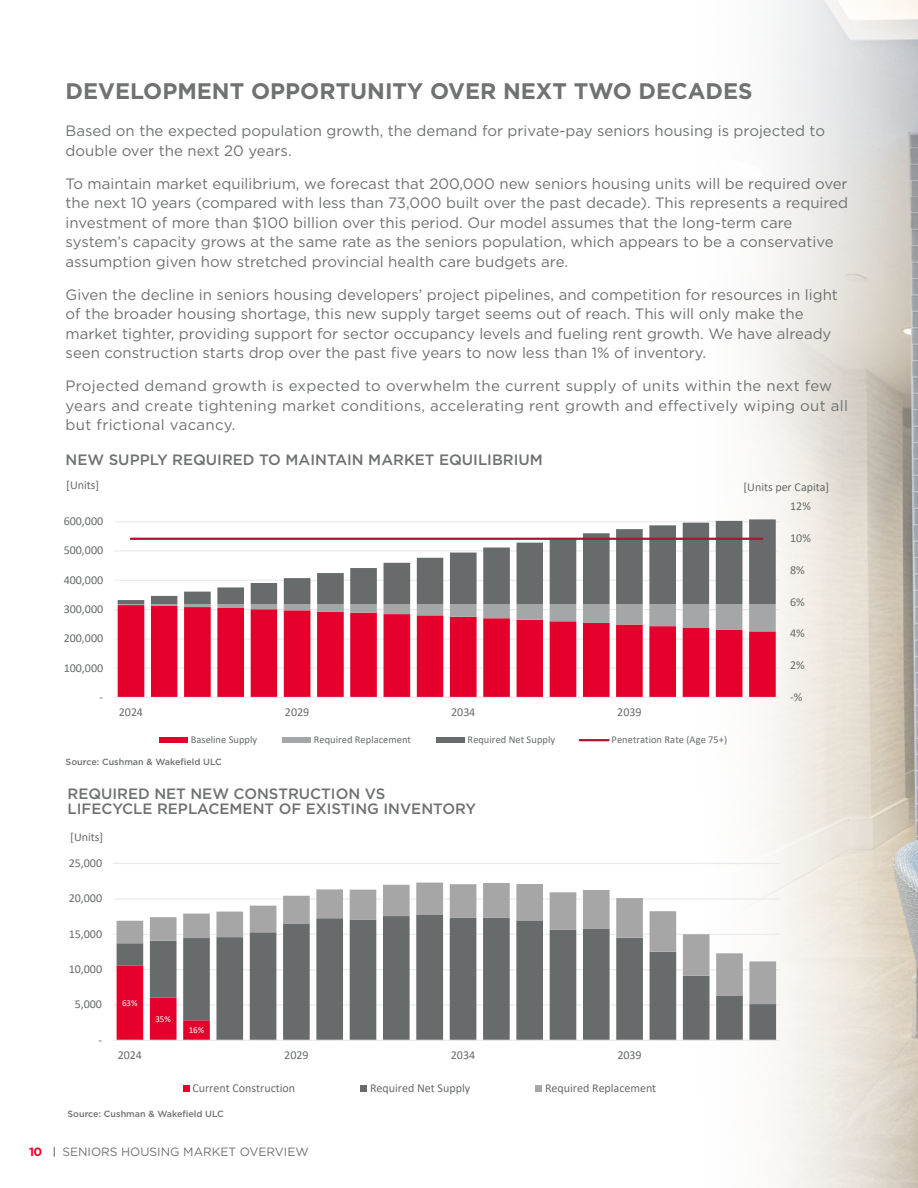
<style>
.page{position:relative;width:918px;height:1188px;background:#fff}
.page>*{position:absolute;margin:0;border:0;box-sizing:border-box;transform-origin:0 0}
.t1{font:700 22.5px "Gotham";color:#6f7271}
.Body{font:15px/19.5px "Gotham";color:#6f7271}
.Body-2{font:15px/19.5px "Gotham";letter-spacing:.02em;color:#6f7271}
.t2{font:500 15px/15px "Gotham";color:#6f7271}
.t3{font:12px "Calibri";color:#686b6b}
.t4{font:12px "Gotham";color:#6f7271}
.t5{font:700 12px "Gotham";color:#ef0027}
.t6{font:10.5px "Calibri";color:#686b6b}
.Body-3{font:500 9px "Gotham";color:#6f7271}
.t7{font:9px "Calibri";color:#fff}
.s1{font-style:inherit}
</style>
<div class="page">
<img style="left:535px;top:0;width:383px;height:1188px">
<hr style="left:114px;top:668px;width:665px;height:1px;background:#e8e9e9">
<hr style="left:114px;top:638px;width:665px;height:2px;background:#e8e9e9">
<hr style="left:114px;top:609px;width:665px;height:1px;background:#e8e9e9">
<hr style="left:114px;top:580px;width:665px;height:1px;background:#e8e9e9">
<hr style="left:114px;top:550px;width:665px;height:1px;background:#e8e9e9">
<hr style="left:114px;top:521px;width:665px;height:1px;background:#e8e9e9">
<svg style="left:118px;top:631px;width:658px;height:66px;fill:#e4002b"></svg>
<svg style="left:118px;top:604px;width:658px;height:27px"></svg>
<svg style="left:118px;top:519px;width:658px;height:85px"></svg>
<hr style="left:114px;top:697px;width:665px;height:1px;background:#e8e9e9">
<hr style="left:131px;top:538px;width:631px;height:2px;background:#a6192e">
<div style="left:159px;top:737px;width:29px;height:6px;background:#e4002b"></div>
<div style="left:282px;top:737px;width:29px;height:6px;background:#a4a7a7"></div>
<div style="left:436px;top:737px;width:29px;height:6px;background:#686b6b"></div>
<hr style="left:580px;top:739px;width:29px;height:2px;background:#a6192e">
<hr style="left:113px;top:1004px;width:667px;height:2px;background:#e8e9e9">
<hr style="left:113px;top:969px;width:667px;height:1px;background:#e8e9e9">
<hr style="left:113px;top:934px;width:667px;height:1px;background:#e8e9e9">
<hr style="left:113px;top:898px;width:667px;height:2px;background:#e8e9e9">
<hr style="left:113px;top:863px;width:667px;height:1px;background:#e8e9e9">
<svg style="left:117px;top:1004px;width:659px;height:36px;fill:#686b6b"></svg>
<svg style="left:117px;top:883px;width:659px;height:121px"></svg>
<hr style="left:113px;top:1040px;width:667px;height:1px;background:#e8e9e9">
<div style="left:183px;top:1085px;width:7px;height:7px;background:#e4002b"></div>
<div style="left:361px;top:1085px;width:6px;height:7px;background:#686b6b"></div>
<div style="left:536px;top:1085px;width:6px;height:7px;background:#a6a6a6"></div>
<h2 class="t1" style="left:66px;top:76px;width:689px">DEVELOPMENT OPPORTUNITY OVER NEXT TWO DECADES</h2>
<p class="Body" style="left:66px;top:121px;width:761px">Based on the expected population growth, the demand for private-pay seniors housing is projected to double over the next 20 years.</p>
<p class="Body" style="left:66px;top:174px;width:784px">To maintain market equilibrium, we forecast that 200,000 new seniors housing units will be required over the next 10 years (compared with less than 73,000 built over the past decade). This represents a required investment of more than $100 billion over this period. Our model assumes that the long-term care system’s capacity grows at the same rate as the seniors population, which appears to be a conservative assumption given how stretched provincial health care budgets are.</p>
<p class="Body" style="left:66px;top:285px;width:774px">Given the decline in seniors housing developers’ project pipelines, and competition for resources in light of the broader housing shortage, this new supply target seems out of reach. This will only make the market tighter, providing support for sector occupancy levels and fueling rent growth. We have already seen construction starts drop over the past five years to now less than 1% of inventory.</p>
<p class="Body-2" style="left:66px;top:376px;width:784px">Projected demand growth is expected to overwhelm the current supply of units within the next few years and create tightening market conditions, accelerating rent growth and effectively wiping out all but frictional vacancy.</p>
<h2 class="t2" style="left:66px;top:452px;width:479px">NEW SUPPLY REQUIRED TO MAINTAIN MARKET EQUILIBRIUM</h2>
<p class="t3" style="left:66px;top:477px;width:34px">[Units]</p>
<p class="t3" style="left:744px;top:479px;width:87px">[Units per Capita]</p>
<p class="t3" style="left:64px;top:513px;width:41px">600,000</p>
<p class="t3" style="left:64px;top:542px;width:41px">500,000</p>
<p class="t3" style="left:64px;top:571px;width:41px">400,000</p>
<p class="t3" style="left:64px;top:601px;width:41px">300,000</p>
<p class="t3" style="left:64px;top:630px;width:41px">200,000</p>
<p class="t3" style="left:64px;top:659px;width:41px">100,000</p>
<p class="t3" style="left:100px;top:688px;width:5px">-</p>
<p class="t3" style="left:119px;top:704px;width:26px">2024</p>
<p class="t3" style="left:285px;top:704px;width:26px">2029</p>
<p class="t3" style="left:451px;top:704px;width:26px">2034</p>
<p class="t3" style="left:617px;top:704px;width:26px">2039</p>
<p class="t6" style="left:191px;top:733px;width:68px">Baseline Supply</p>
<p class="t6" style="left:314px;top:733px;width:99px">Required Replacement</p>
<p class="t6" style="left:468px;top:733px;width:89px">Required Net Supply</p>
<p class="t6" style="left:612px;top:733px;width:117px">Penetration Rate (Age 75+)</p>
<p class="Body-3" style="left:66px;top:756px;width:158px">Source: Cushman &amp; Wakefield ULC</p>
<h2 class="t2" style="left:68px;top:786px;width:410px">REQUIRED NET NEW CONSTRUCTION VS<br>LIFECYCLE REPLACEMENT OF EXISTING INVENTORY</h2>
<p class="t3" style="left:70px;top:829px;width:34px">[Units]</p>
<p class="t3" style="left:69px;top:855px;width:35px">25,000</p>
<p class="t3" style="left:69px;top:890px;width:35px">20,000</p>
<p class="t3" style="left:69px;top:925px;width:35px">15,000</p>
<p class="t3" style="left:69px;top:961px;width:35px">10,000</p>
<p class="t3" style="left:75px;top:996px;width:29px">5,000</p>
<p class="t3" style="left:98px;top:1031px;width:5px">-</p>
<p class="t7" style="left:122px;top:997px;width:17px">63%</p>
<p class="t7" style="left:155px;top:1013px;width:17px">35%</p>
<p class="t7" style="left:189px;top:1024px;width:17px">16%</p>
<p class="t3" style="left:118px;top:1047px;width:26px">2024</p>
<p class="t3" style="left:284px;top:1047px;width:26px">2029</p>
<p class="t3" style="left:451px;top:1047px;width:26px">2034</p>
<p class="t3" style="left:617px;top:1047px;width:26px">2039</p>
<p class="t3" style="left:192px;top:1080px;width:104px">Current Construction</p>
<p class="t3" style="left:370px;top:1080px;width:102px">Required Net Supply</p>
<p class="t3" style="left:545px;top:1080px;width:113px">Required Replacement</p>
<p class="Body-3" style="left:67px;top:1108px;width:158px">Source: Cushman &amp; Wakefield ULC</p>
<p class="t5" style="left:29px;top:1143px;width:15px">10</p>
<p class="t4" style="left:62px;top:1144px;width:248px"><span class="s1">S</span>ENIORS HOUSING MARKET OVERVIEW</p>
<p class="t3" style="left:790px;top:498px;width:22px">12%</p>
<p class="t3" style="left:790px;top:530px;width:22px">10%</p>
<p class="t3" style="left:790px;top:562px;width:16px">8%</p>
<p class="t3" style="left:790px;top:593px;width:16px">6%</p>
<p class="t3" style="left:790px;top:625px;width:16px">4%</p>
<p class="t3" style="left:790px;top:657px;width:16px">2%</p>
<p class="t3" style="left:790px;top:689px;width:14px">-%</p>
</div>
